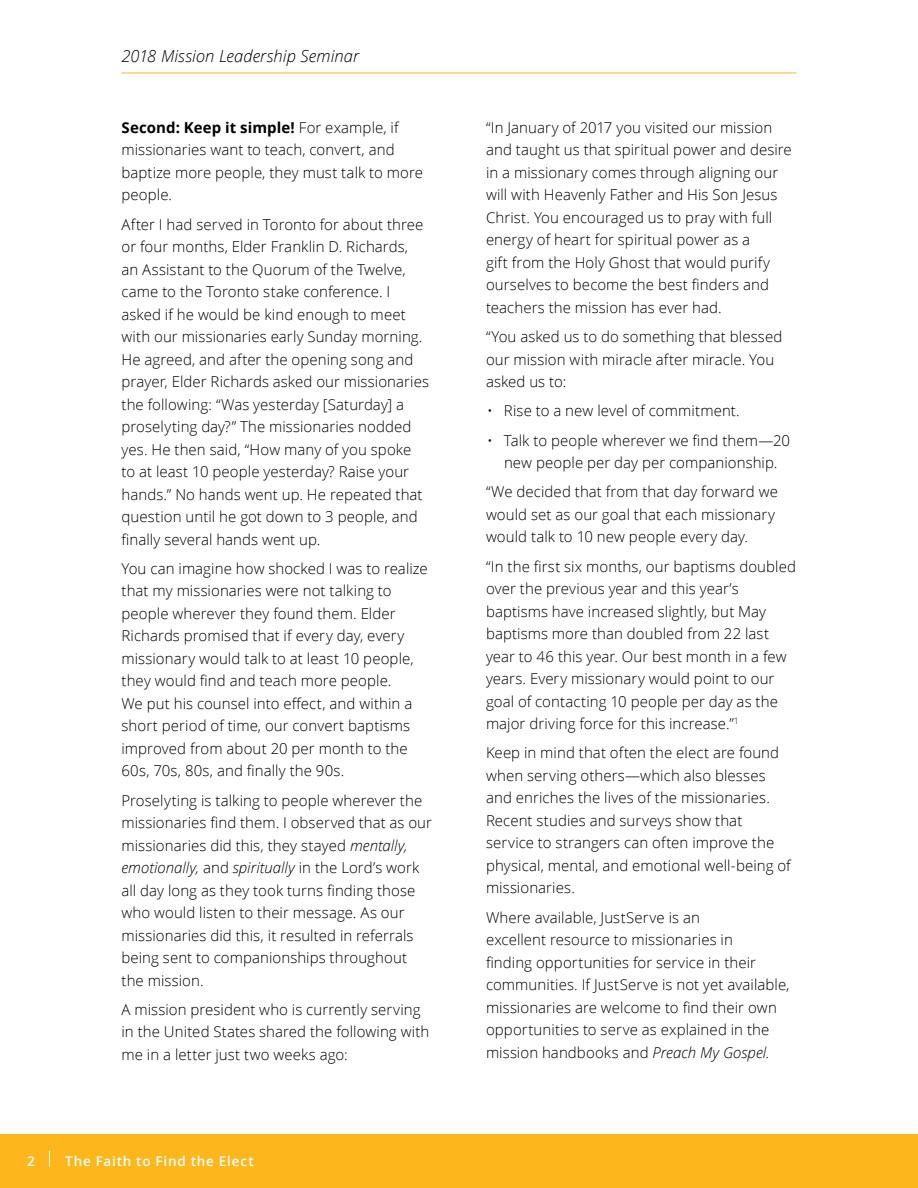
<style>
.page{position:relative;width:918px;height:1188px;background:#fff}
.page>*{position:absolute;margin:0;border:0;box-sizing:border-box;transform-origin:0 0}
.t1{font:italic 300 16.5px "Zoramlds Lat";letter-spacing:.005em;color:#000}
.p1{font:300 15px/22.5px "Zoramlds Lat";letter-spacing:.005em;color:#000}
.p1_bullet-1_last{font:300 15px/22.5px "Zoramlds Lat";letter-spacing:.005em;color:#000;text-align:center}
.p1_bullet-1_first{font:300 15px "Zoramlds Lat";letter-spacing:.005em;color:#000}
.t2{font:600 13.5px "Zoramlds Lat";letter-spacing:.06em;color:#fff}
.s1{font-weight:700}
.s2{font-style:italic}
</style>
<div class="page">
<div style="left:0;top:1134px;width:918px;height:54px;background:#fdb71d"></div>
<hr style="left:122px;top:73px;width:674px;height:1px;background:#fdb71d">
<p class="t1" style="left:122px;top:44px;width:239px">2018 Mission Leadership Seminar</p>
<p class="p1" style="left:122px;top:116px;width:303px"><span class="s1">Second: Keep it simple!</span> For example, if missionaries want to teach, convert, and baptize more people, they must talk to more people.</p>
<p class="p1" style="left:122px;top:213px;width:309px">After I had served in Toronto for about three or four months, Elder Franklin D. Richards,<br>an Assistant to the Quorum of the Twelve, came to the Toronto stake conference. I asked if he would be kind enough to meet with our missionaries early Sunday morning.<br>He agreed, and after the opening song and prayer, Elder Richards asked our missionaries the following: “Was yesterday [Saturday] a proselyting day?” The missionaries nodded yes. He then said, “How many of you spoke<br>to at least 10 people yesterday? Raise your hands.” No hands went up. He repeated that question until he got down to 3 people, and finally several hands went up.</p>
<p class="p1" style="left:122px;top:557px;width:308px">You can imagine how shocked I was to realize that my missionaries were not talking to people wherever they found them. Elder Richards promised that if every day, every missionary would talk to at least 10 people, they would find and teach more people.<br>We put his counsel into effect, and within a short period of time, our convert baptisms improved from about 20 per month to the 60s, 70s, 80s, and finally the 90s.</p>
<p class="p1" style="left:122px;top:789px;width:312px">Proselyting is talking to people wherever the missionaries find them. I observed that as our missionaries did this, they stayed <span class="s2">mentally, emotionally,</span> and <span class="s2">spiritually</span> in the Lord’s work all day long as they took turns finding those who would listen to their message. As our missionaries did this, it resulted in referrals being sent to companionships throughout the mission.</p>
<p class="p1" style="left:122px;top:998px;width:309px">A mission president who is currently serving in the United States shared the following with me in a letter just two weeks ago:</p>
<p class="t2" style="left:27px;top:1151px;width:9px">2</p>
<p class="t2" style="left:65px;top:1151px;width:190px">The Faith to Find the Elect</p>
<p class="p1" style="left:486px;top:116px;width:307px">“In January of 2017 you visited our mission and taught us that spiritual power and desire in a missionary comes through aligning our will with Heavenly Father and His Son Jesus Christ. You encouraged us to pray with full energy of heart for spiritual power as a<br>gift from the Holy Ghost that would purify ourselves to become the best finders and teachers the mission has ever had.</p>
<p class="p1" style="left:486px;top:326px;width:298px">“You asked us to do something that blessed our mission with miracle after miracle. You asked us to:</p>
<p class="p1_bullet-1_first" style="left:487px;top:400px;width:254px">• Rise to a new level of commitment.</p>
<p class="p1_bullet-1_last" style="left:487px;top:429px;width:304px">• Talk to people wherever we find them—20 new people per day per companionship.</p>
<p class="p1" style="left:486px;top:481px;width:293px">“We decided that from that day forward we would set as our goal that each missionary would talk to 10 new people every day.</p>
<p class="p1" style="left:486px;top:555px;width:312px">“In the first six months, our baptisms doubled over the previous year and this year’s baptisms have increased slightly, but May baptisms more than doubled from 22 last year to 46 this year. Our best month in a few years. Every missionary would point to our goal of contacting 10 people per day as the major driving force for this increase.”<sup>1</sup></p>
<p class="p1" style="left:486px;top:742px;width:306px">Keep in mind that often the elect are found when serving others—which also blesses and enriches the lives of the missionaries.<br>Recent studies and surveys show that service to strangers can often improve the physical, mental, and emotional well-being of missionaries.</p>
<p class="p1" style="left:486px;top:906px;width:305px">Where available, JustServe is an<br>excellent resource to missionaries in<br>finding opportunities for service in their communities. If JustServe is not yet available, missionaries are welcome to find their own opportunities to serve as explained in the mission handbooks and <span class="s2">Preach My Gospel.</span></p>
</div>
